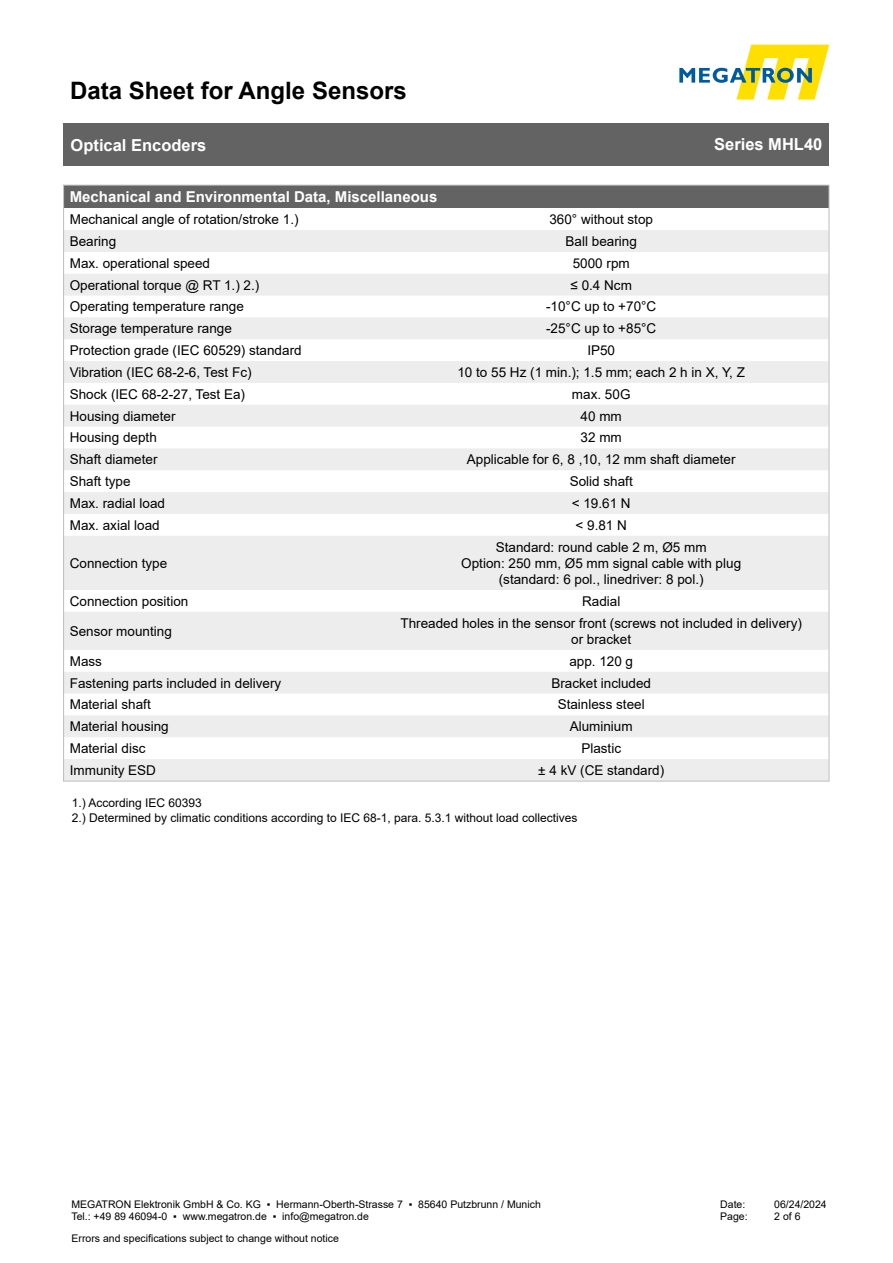
<style>
.page{position:relative;width:893px;height:1263px;background:#fff}
.page>*{position:absolute;margin:0;border:0;box-sizing:border-box;transform-origin:0 0}
.t1{font:700 24px "Arial";color:#000}
.t2{font:700 16.5px "Arial";color:#fff}
.t3{font:700 15px "Arial";color:#fff}
.t4{font:13.5px "Arial";color:#000}
.t5{font:12px/14.4px "Arial";color:#000}
.t6{font:10.5px/12.6px "Arial";color:#000}
</style>
<div class="page">
<svg style="left:679px;top:45px;width:150px;height:55px"></svg>
<div style="left:64px;top:123px;width:765px;height:43px;background:#646363"></div>
<div style="left:64px;top:185px;width:764px;height:23px;background:#646363"></div>
<svg style="left:65px;top:230px;width:762px;height:549px;fill:#ededed"></svg>
<h1 class="t1" style="left:70px;top:73px;width:338px">Data Sheet for Angle Sensors</h1>
<p class="t2" style="left:71px;top:133px;width:137px">Optical Encoders</p>
<p class="t2" style="left:714px;top:133px;width:110px">Series MHL40</p>
<p class="t3" style="left:70px;top:186px;width:369px">Mechanical and Environmental Data, Miscellaneous</p>
<p class="t4" style="left:70px;top:210px;width:230px">Mechanical angle of rotation/stroke 1.)</p>
<p class="t4" style="left:549px;top:210px;width:105px">360° without stop</p>
<p class="t4" style="left:70px;top:232px;width:48px">Bearing</p>
<p class="t4" style="left:566px;top:232px;width:73px">Ball bearing</p>
<p class="t4" style="left:70px;top:254px;width:142px">Max. operational speed</p>
<p class="t4" style="left:573px;top:254px;width:59px">5000 rpm</p>
<p class="t4" style="left:70px;top:276px;width:191px">Operational torque @ RT 1.) 2.)</p>
<p class="t4" style="left:570px;top:276px;width:63px">≤ 0.4 Ncm</p>
<p class="t4" style="left:70px;top:297px;width:176px">Operating temperature range</p>
<p class="t4" style="left:546px;top:297px;width:112px">-10°C up to +70°C</p>
<p class="t4" style="left:70px;top:319px;width:164px">Storage temperature range</p>
<p class="t4" style="left:546px;top:319px;width:112px">-25°C up to +85°C</p>
<p class="t4" style="left:70px;top:341px;width:233px">Protection grade (IEC 60529) standard</p>
<p class="t4" style="left:587px;top:341px;width:29px">IP50</p>
<p class="t4" style="left:70px;top:363px;width:183px">Vibration (IEC 68-2-6, Test Fc)</p>
<p class="t4" style="left:457px;top:363px;width:289px">10 to 55 Hz (1 min.); 1.5 mm; each 2 h in X, Y, Z</p>
<p class="t4" style="left:70px;top:385px;width:177px">Shock (IEC 68-2-27, Test Ea)</p>
<p class="t4" style="left:572px;top:385px;width:60px">max. 50G</p>
<p class="t4" style="left:70px;top:407px;width:107px">Housing diameter</p>
<p class="t4" style="left:581px;top:407px;width:43px">40 mm</p>
<p class="t4" style="left:70px;top:428px;width:89px">Housing depth</p>
<p class="t4" style="left:581px;top:428px;width:43px">32 mm</p>
<p class="t4" style="left:70px;top:450px;width:89px">Shaft diameter</p>
<p class="t4" style="left:467px;top:450px;width:270px">Applicable for 6, 8 ,10, 12 mm shaft diameter</p>
<p class="t4" style="left:70px;top:472px;width:62px">Shaft type</p>
<p class="t4" style="left:570px;top:472px;width:65px">Solid shaft</p>
<p class="t4" style="left:70px;top:494px;width:97px">Max. radial load</p>
<p class="t4" style="left:572px;top:494px;width:60px">&lt; 19.61 N</p>
<p class="t4" style="left:70px;top:516px;width:92px">Max. axial load</p>
<p class="t4" style="left:575px;top:516px;width:53px">&lt; 9.81 N</p>
<p class="t4" style="left:70px;top:554px;width:99px">Connection type</p>
<p class="t4" style="left:496px;top:537px;width:212px">Standard: round cable 2 m, Ø5 mm</p>
<p class="t4" style="left:461px;top:554px;width:281px">Option: 250 mm, Ø5 mm signal cable with plug</p>
<p class="t4" style="left:499px;top:570px;width:206px">(standard: 6 pol., linedriver: 8 pol.)</p>
<p class="t4" style="left:70px;top:592px;width:120px">Connection position</p>
<p class="t4" style="left:582px;top:592px;width:40px">Radial</p>
<p class="t4" style="left:70px;top:622px;width:104px">Sensor mounting</p>
<p class="t4" style="left:400px;top:614px;width:403px">Threaded holes in the sensor front (screws not included in delivery)</p>
<p class="t4" style="left:571px;top:630px;width:62px">or bracket</p>
<p class="t4" style="left:70px;top:652px;width:34px">Mass</p>
<p class="t4" style="left:569px;top:652px;width:65px">app. 120 g</p>
<p class="t4" style="left:70px;top:673px;width:213px">Fastening parts included in delivery</p>
<p class="t4" style="left:551px;top:673px;width:101px">Bracket included</p>
<p class="t4" style="left:70px;top:695px;width:83px">Material shaft</p>
<p class="t4" style="left:558px;top:695px;width:89px">Stainless steel</p>
<p class="t4" style="left:70px;top:717px;width:101px">Material housing</p>
<p class="t4" style="left:570px;top:717px;width:65px">Aluminium</p>
<p class="t4" style="left:70px;top:739px;width:77px">Material disc</p>
<p class="t4" style="left:581px;top:739px;width:41px">Plastic</p>
<p class="t4" style="left:70px;top:761px;width:88px">Immunity ESD</p>
<p class="t4" style="left:538px;top:761px;width:127px">± 4 kV (CE standard)</p>
<p class="t5" style="left:72px;top:796px;width:507px">1.) According IEC 60393<br>2.) Determined by climatic conditions according to IEC 68-1, para. 5.3.1 without load collectives</p>
<p class="t6" style="left:71px;top:1198px;width:471px">MEGATRON Elektronik GmbH &amp; Co. KG ▪ Hermann-Oberth-Strasse 7 ▪ 85640 Putzbrunn / Munich<br>Tel.: +49 89 46094-0 ▪ www.megatron.de ▪ info@megatron.de</p>
<p class="t6" style="left:720px;top:1198px;width:27px">Date:</p>
<p class="t6" style="left:774px;top:1198px;width:54px">06/24/2024</p>
<p class="t6" style="left:720px;top:1210px;width:29px">Page:</p>
<p class="t6" style="left:774px;top:1210px;width:28px">2 of 6</p>
<p class="t6" style="left:72px;top:1232px;width:269px">Errors and specifications subject to change without notice</p>
</div>
